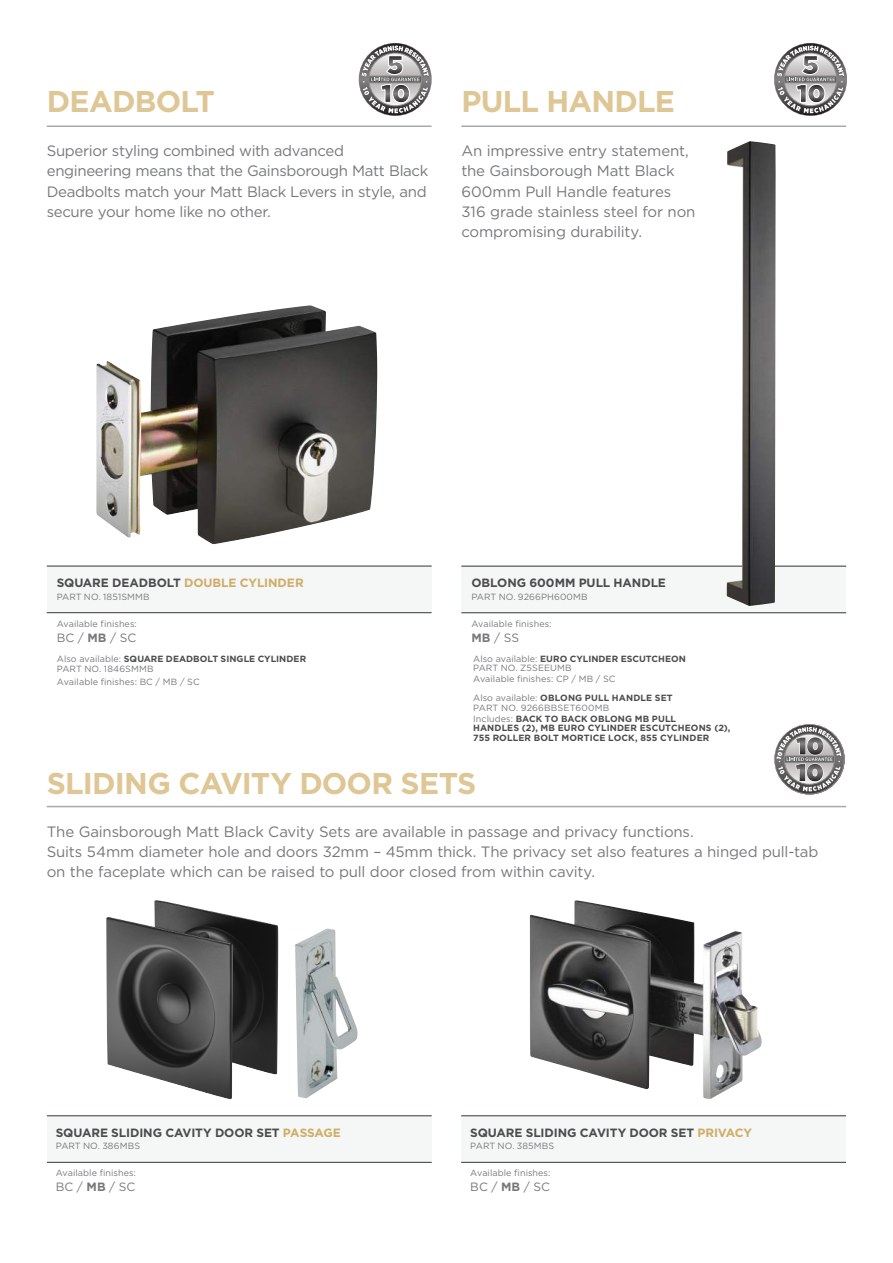
<style>
.page{position:relative;width:893px;height:1263px;background:#fff}
.page>*{position:absolute;margin:0;border:0;box-sizing:border-box;transform-origin:0 0}
.t1{font:700 30px "Gotham";letter-spacing:-.025em;color:#dec695}
.t2{font:15px/20.2px "Gotham";letter-spacing:-.015em;color:#76787a}
.t3{font:700 12px "Gotham";letter-spacing:-.01em;color:#4c4c4e}
.t4{font:12px "Gotham";letter-spacing:.005em;color:#76787a}
.t5{font:9px/10.5px "Gotham";letter-spacing:.01em;color:#76787a}
.t6{font:700 9px/9.3px "Gotham";letter-spacing:.01em;color:#4c4c4e}
.s1{color:#cfad67}
.s2{font-weight:700}
.s3{font-weight:700;color:#4c4c4e}
</style>
<div class="page">
<div style="left:461px;top:1115px;width:385px;height:47px;background:#f5f6f6"></div>
<div style="left:47px;top:1115px;width:385px;height:47px;background:#f5f6f6"></div>
<div style="left:47px;top:566px;width:385px;height:47px;background:#f5f6f6"></div>
<div style="left:461px;top:566px;width:385px;height:47px;background:#f5f6f6"></div>
<hr style="left:461px;top:1115px;width:385px;height:1px;background:#4c4c4e">
<hr style="left:47px;top:1115px;width:385px;height:1px;background:#4c4c4e">
<hr style="left:47px;top:565px;width:385px;height:2px;background:#4c4c4e">
<hr style="left:461px;top:566px;width:385px;height:1px;background:#4c4c4e">
<hr style="left:461px;top:1162px;width:385px;height:1px;background:#4c4c4e">
<hr style="left:47px;top:1162px;width:385px;height:1px;background:#4c4c4e">
<hr style="left:47px;top:612px;width:385px;height:1px;background:#4c4c4e">
<hr style="left:461px;top:612px;width:385px;height:1px;background:#4c4c4e">
<hr style="left:47px;top:125px;width:385px;height:2px;background:#a7a9ab">
<hr style="left:47px;top:806px;width:799px;height:1px;background:#a7a9ab">
<hr style="left:461px;top:125px;width:385px;height:2px;background:#a7a9ab">
<img style="left:96px;top:305px;width:281px;height:239px">
<svg style="left:359px;top:43px;width:73px;height:73px"></svg>
<svg style="left:774px;top:43px;width:73px;height:73px"></svg>
<svg style="left:775px;top:725px;width:69px;height:69px"></svg>
<div style="left:773px;top:723px;width:73px;height:73px;border:1px solid #fff;border-radius:50%"></div>
<img style="left:727px;top:141px;width:49px;height:465px">
<img style="left:530px;top:900px;width:232px;height:199px">
<img style="left:106px;top:900px;width:172px;height:199px">
<img style="left:295px;top:928px;width:63px;height:170px">
<h1 class="t1" style="left:47px;top:88px;width:170px">DEADBOLT</h1>
<h1 class="t1" style="left:461px;top:88px;width:215px">PULL HANDLE</h1>
<p class="t2" style="left:47px;top:141px;width:383px">Superior styling combined with advanced engineering means that the Gainsborough Matt Black Deadbolts match your Matt Black Levers in style, and secure your home like no other.</p>
<p class="t2" style="left:461px;top:141px;width:236px">An impressive entry statement, the Gainsborough Matt Black<br>600mm Pull Handle features<br>316 grade stainless steel for non compromising durability.</p>
<p class="t3" style="left:57px;top:577px;width:248px">SQUARE DEADBOLT <span class="s1">DOUBLE CYLINDER</span></p>
<p class="t3" style="left:471px;top:577px;width:196px">OBLONG 600MM PULL HANDLE</p>
<p class="t5" style="left:57px;top:592px;width:94px">PART NO. 1851SMMB</p>
<p class="t5" style="left:471px;top:592px;width:118px">PART NO. 9266PH600MB</p>
<p class="t5" style="left:57px;top:619px;width:82px">Available finishes:</p>
<p class="t4" style="left:57px;top:632px;width:81px">BC / <span class="s2">MB</span> / SC</p>
<p class="t5" style="left:57px;top:653px;width:251px">Also available: <span class="s3">SQUARE DEADBOLT SINGLE CYLINDER<br></span>PART NO. 1846SMMB</p>
<p class="t5" style="left:57px;top:677px;width:144px">Available finishes: BC / MB / SC</p>
<p class="t5" style="left:471px;top:619px;width:82px">Available finishes:</p>
<p class="t4" style="left:471px;top:632px;width:49px"><span class="s2">MB</span> / SS</p>
<p class="t5" style="left:473px;top:654px;width:214px;line-height:9.3px">Also available: <span class="s3">EURO CYLINDER ESCUTCHEON<br></span>PART NO. Z5SEEUMB</p>
<p class="t5" style="left:473px;top:670px;width:201px;line-height:18.8px">Available finishes: CP / MB / SC<br>Also available: <span class="s3">OBLONG PULL HANDLE SET</span></p>
<p class="t5" style="left:473px;top:702px;width:204px;line-height:11.6px">PART NO. 9266BBSET600MB<br>Includes: <span class="s3">BACK TO BACK OBLONG MB PULL</span></p>
<p class="t6" style="left:473px;top:724px;width:259px">HANDLES (2), MB EURO CYLINDER ESCUTCHEONS (2),<br>755 ROLLER BOLT MORTICE LOCK, 855 CYLINDER</p>
<h1 class="t1" style="left:47px;top:770px;width:431px">SLIDING CAVITY DOOR SETS</h1>
<p class="t2" style="left:47px;top:822px;width:773px">The Gainsborough Matt Black Cavity Sets are available in passage and privacy functions.<br>Suits 54mm diameter hole and doors 32mm – 45mm thick. The privacy set also features a hinged pull-tab on the faceplate which can be raised to pull door closed from within cavity.</p>
<p class="t3" style="left:56px;top:1127px;width:287px">SQUARE SLIDING CAVITY DOOR SET <span class="s1">PASSAGE</span></p>
<p class="t3" style="left:470px;top:1127px;width:283px">SQUARE SLIDING CAVITY DOOR SET <span class="s1">PRIVACY</span></p>
<p class="t5" style="left:56px;top:1141px;width:86px">PART NO. 386MBS</p>
<p class="t5" style="left:56px;top:1168px;width:82px">Available finishes:</p>
<p class="t4" style="left:56px;top:1182px;width:81px">BC / <span class="s2">MB</span> / SC</p>
<p class="t5" style="left:470px;top:1141px;width:85px">PART NO. 385MBS</p>
<p class="t5" style="left:470px;top:1168px;width:82px">Available finishes:</p>
<p class="t4" style="left:470px;top:1182px;width:81px">BC / <span class="s2">MB</span> / SC</p>
</div>
